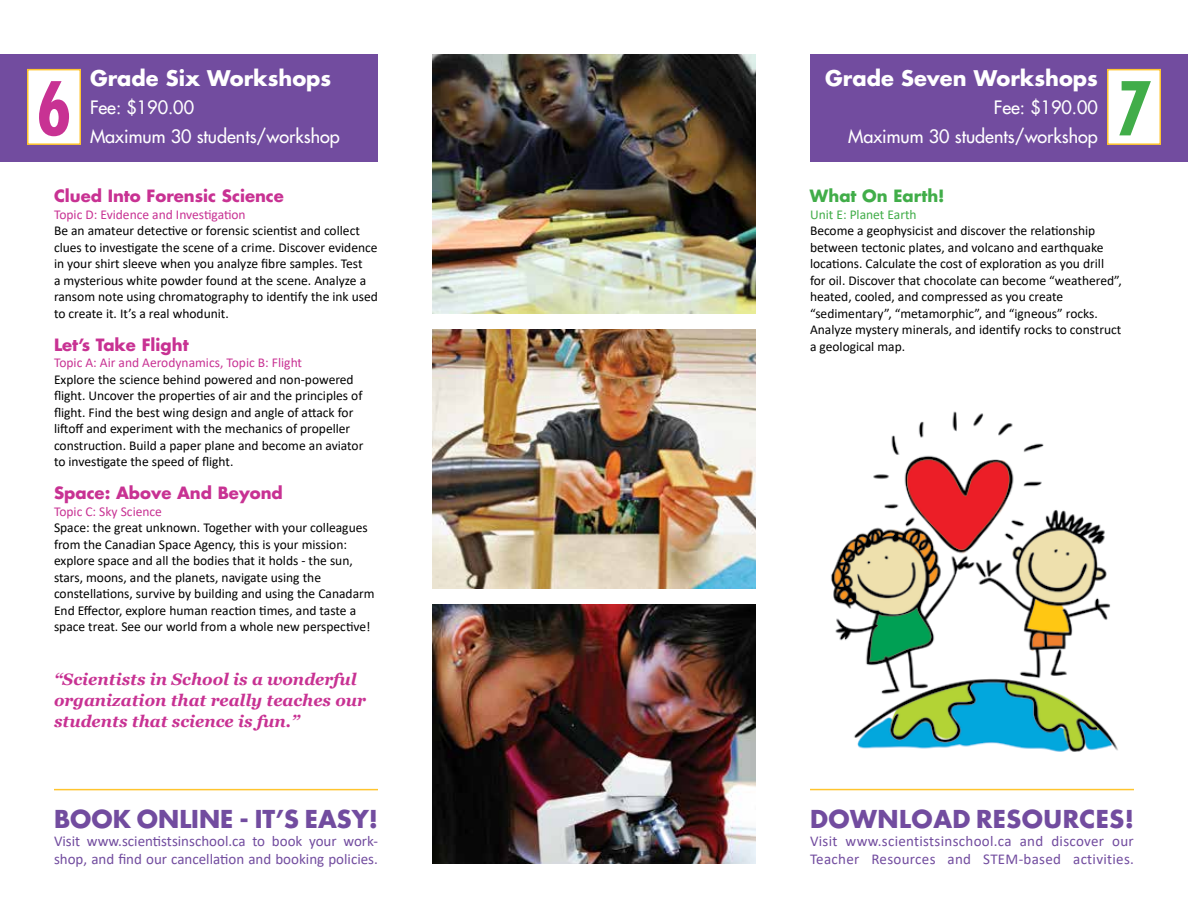
<style>
.page{position:relative;width:1188px;height:918px;background:#fff}
.page>*{position:absolute;margin:0;border:0;box-sizing:border-box;transform-origin:0 0}
.t1{font:700 condensed 72px "Futura";color:#c83293}
.t2{font:700 condensed 72px "Futura";color:#41ad49}
.t3{font:700 24px "Futura";color:#724c9f}
.t4{font:700 24px "Futura";letter-spacing:.02em;color:#724c9f}
.t5{font:700 21px "Futura";color:#fff}
.t6{font:18px/28.5px "Futura";color:#fff;text-align:right}
.t7{font:italic 700 16.5px/21px "Georgia";color:#c83293}
.t8{font:700 16.5px "Futura";color:#c83293}
.t9{font:700 16.5px "Futura";color:#41ad49}
.t10{font:15px/18px "Calibri";letter-spacing:.005em;color:#724c9f}
.t11{font:13.5px/16.5px "Calibri";color:#000}
.t12{font:13.5px "Calibri";color:#c83293}
.t13{font:13.5px "Calibri";color:#41ad49}
</style>
<div class="page">
<div style="left:0;top:54px;width:378px;height:108px;background:#724c9f"></div>
<div style="left:28px;top:70px;width:52px;height:74px;background:#fff"></div>
<div style="left:27px;top:69px;width:54px;height:76px;border:2px solid #ffc52f"></div>
<div style="left:810px;top:54px;width:378px;height:108px;background:#724c9f"></div>
<div style="left:1108px;top:70px;width:52px;height:74px;background:#fff"></div>
<div style="left:1107px;top:69px;width:54px;height:76px;border:2px solid #ffc52f"></div>
<img style="left:432px;top:54px;width:324px;height:259px">
<img style="left:432px;top:605px;width:324px;height:259px">
<img style="left:432px;top:329px;width:324px;height:259px">
<img style="left:831px;top:411px;width:287px;height:341px">
<hr style="left:54px;top:789px;width:324px;height:1px;background:#ffc52f">
<hr style="left:810px;top:789px;width:324px;height:1px;background:#ffc52f">
<h1 class="t1" style="left:36px;top:64px;width:37px">6</h1>
<h3 class="t5" style="left:90px;top:64px;width:243px">Grade Six Workshops</h3>
<h3 class="t6" style="left:90px;top:94px;width:106px">Fee: $190.00</h3>
<h3 class="t6" style="left:90px;top:122px;width:251px">Maximum 30 students/workshop</h3>
<p class="t8" style="left:54px;top:185px;width:232px">Clued Into Forensic Science</p>
<p class="t12" style="left:54px;top:205px;width:193px">Topic D: Evidence and Investigation</p>
<p class="t11" style="left:54px;top:222px;width:325px">Be an amateur detective or forensic scientist and collect clues to investigate the scene of a crime. Discover evidence in your shirt sleeve when you analyze fibre samples. Test<br>a mysterious white powder found at the scene. Analyze a ransom note using chromatography to identify the ink used to create it. It’s a real whodunit.</p>
<p class="t8" style="left:54px;top:333px;width:136px">Let’s Take Flight</p>
<p class="t12" style="left:54px;top:353px;width:250px">Topic A: Air and Aerodynamics, Topic B: Flight</p>
<p class="t11" style="left:54px;top:371px;width:311px">Explore the science behind powered and non-powered flight. Uncover the properties of air and the principles of flight. Find the best wing design and angle of attack for liftoff and experiment with the mechanics of propeller construction. Build a paper plane and become an aviator to investigate the speed of flight.</p>
<p class="t8" style="left:54px;top:482px;width:230px">Space: Above And Beyond</p>
<p class="t12" style="left:54px;top:502px;width:110px">Topic C: Sky Science</p>
<p class="t11" style="left:54px;top:519px;width:322px">Space: the great unknown. Together with your colleagues from the Canadian Space Agency, this is your mission: explore space and all the bodies that it holds - the sun, stars, moons, and the planets, navigate using the constellations, survive by building and using the Canadarm End Effector, explore human reaction times, and taste a space treat. See our world from a whole new perspective!</p>
<p class="t7" style="left:54px;top:669px;width:313px">“Scientists in School is a wonderful organization that really teaches our students that science is fun.”</p>
<h2 class="t3" style="left:54px;top:803px;width:326px">BOOK ONLINE - IT’S EASY!</h2>
<p class="t10" style="left:54px;top:832px;width:325px">Visit www.scientistsinschool.ca to book your work&shy;shop, and find our cancellation and booking policies.</p>
<h3 class="t5" style="left:825px;top:64px;width:274px">Grade Seven Workshops</h3>
<h3 class="t6" style="left:848px;top:94px;width:251px">Fee: $190.00<br>Maximum 30 students/workshop</h3>
<h1 class="t2" style="left:1116px;top:64px;width:37px">7</h1>
<p class="t9" style="left:810px;top:185px;width:136px">What On Earth!</p>
<p class="t13" style="left:810px;top:205px;width:108px">Unit E: Planet Earth</p>
<p class="t11" style="left:810px;top:222px;width:313px">Become a geophysicist and discover the relationship between tectonic plates, and volcano and earthquake locations. Calculate the cost of exploration as you drill for oil. Discover that chocolate can become “weathered”, heated, cooled, and compressed as you create “sedimentary”, “metamorphic”, and “igneous” rocks.<br>Analyze mystery minerals, and identify rocks to construct a geological map.</p>
<h2 class="t4" style="left:810px;top:803px;width:326px">DOWNLOAD RESOURCES!</h2>
<p class="t10" style="left:810px;top:831px;width:325px">Visit www.scientistsinschool.ca and discover our<br>Teacher Resources and STEM-based activities.</p>
</div>
